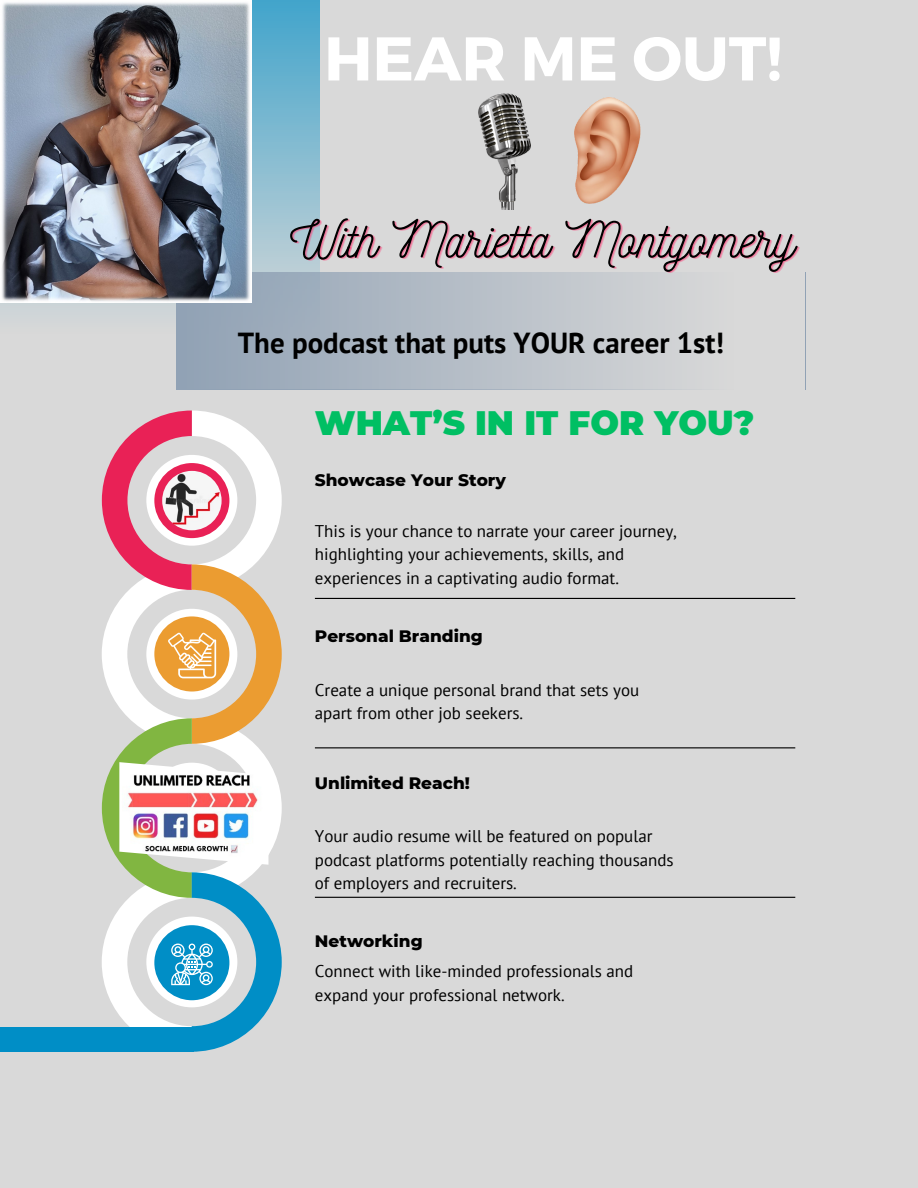
<style>
.page{position:relative;width:918px;height:1188px;background:#d9d9d9}
.page>*{position:absolute;margin:0;border:0;box-sizing:border-box;transform-origin:0 0}
.t1{font:700 61.65px "Montserrat";color:#fff}
.t2{font:50.1px "Nickainley";color:#000}
.t3{font:900 33.9px "Montserrat";color:#00bf63}
.t4{font:700 28.95px "PT Sans";color:#000}
.t5{font:16.95px/23.2px "PT Sans";color:#000}
.t6{font:800 16.95px "Montserrat";color:#000}
</style>
<div class="page">
<div style="left:0;top:1027px;width:194px;height:25px;background:#008ec6"></div>
<svg style="left:0;top:0;width:319px;height:390px"></svg>
<div style="left:176px;top:272px;width:629px;height:117px;background:linear-gradient(to right,#91a2b5,#e0dedc)"></div>
<svg style="left:102px;top:411px;width:180px;height:641px"></svg>
<hr style="left:315px;top:897px;width:480px;height:1px;background:#000">
<hr style="left:315px;top:747px;width:480px;height:1px;background:#000">
<hr style="left:315px;top:598px;width:480px;height:1px;background:#000">
<img style="left:575px;top:97px;width:65px;height:106px">
<img style="left:478px;top:93px;width:52px;height:116px">
<img style="left:0;top:0;width:252px;height:303px">
<img style="left:162px;top:471px;width:60px;height:59px;border-radius:50%">
<img style="left:119px;top:762px;width:149px;height:103px">
<p class="t1" style="left:324px;top:18px;width:459px">HEAR ME OUT!</p>
<p class="t2" style="left:290px;top:208px;width:506px">With Marietta Montgomery</p>
<p class="t4" style="left:238px;top:323px;width:488px">The podcast that puts YOUR career 1st!</p>
<p class="t3" style="left:315px;top:402px;width:441px">WHAT’S IN IT FOR YOU?</p>
<p class="t6" style="left:315px;top:470px;width:193px">Showcase Your Story</p>
<p class="t5" style="left:315px;top:519px;width:364px">This is your chance to narrate your career journey, highlighting your achievements, skills, and experiences in a captivating audio format.</p>
<p class="t6" style="left:315px;top:626px;width:169px">Personal Branding</p>
<p class="t5" style="left:315px;top:678px;width:326px">Create a unique personal brand that sets you apart from other job seekers.</p>
<p class="t6" style="left:315px;top:772px;width:157px">Unlimited Reach!</p>
<p class="t5" style="left:315px;top:824px;width:360px">Your audio resume will be featured on popular podcast platforms potentially reaching thousands of employers and recruiters.</p>
<p class="t6" style="left:315px;top:930px;width:109px">Networking</p>
<p class="t5" style="left:315px;top:959px;width:320px">Connect with like-minded professionals and expand your professional network.</p>
</div>
